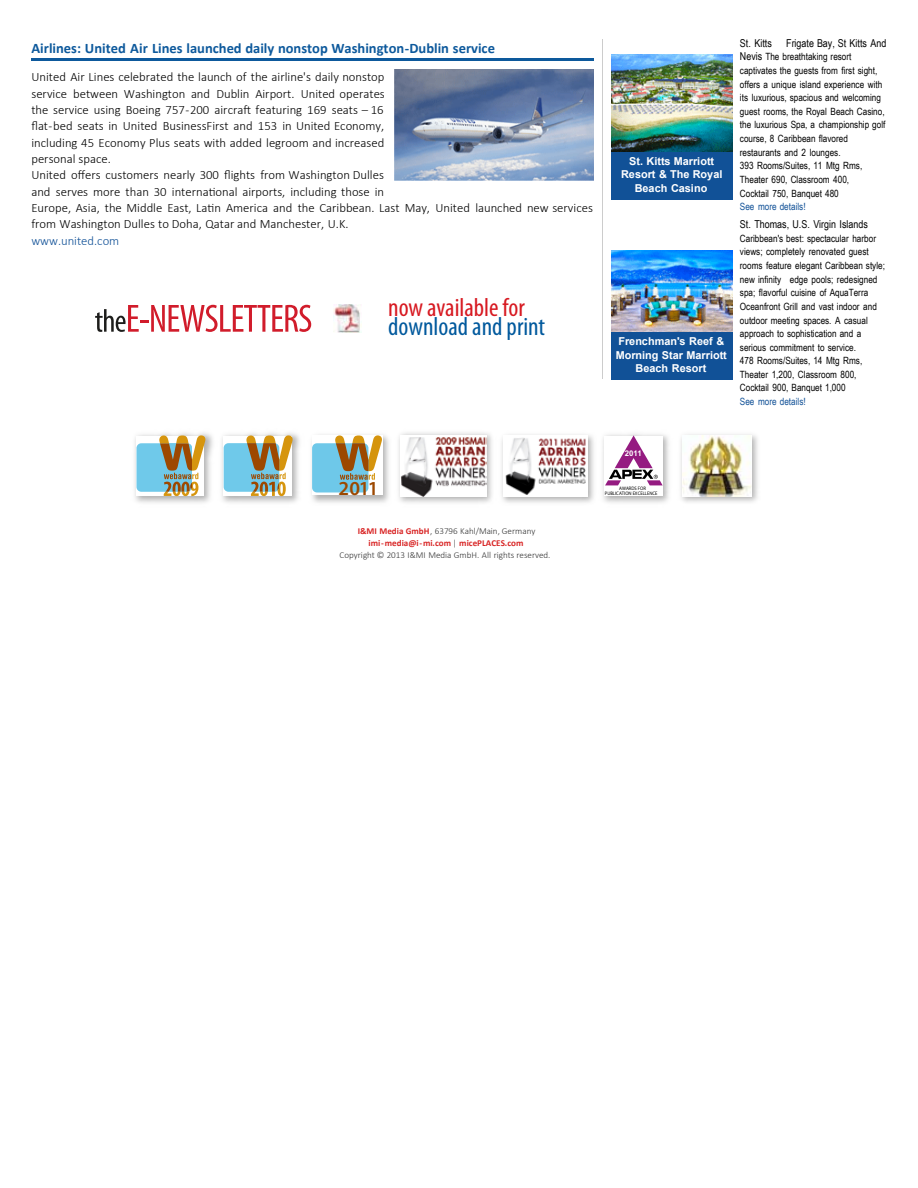
<style>
.page{position:relative;width:918px;height:1188px;background:#fff}
.page>*{position:absolute;margin:0;border:0;box-sizing:border-box;transform-origin:0 0}
.t1{font:condensed 25.95px "Myriad Pro";color:#00599d}
.t2{font:condensed 25.95px "Myriad Pro";color:#d71921}
.t3{font:600 19.95px "Myriad Pro";color:#9c4800}
.t4{font:700 14.55px "Calibri";color:#0d599c}
.t5{font:300 12.75px/16.4px "Calibri";color:#000}
.t6{font:300 12.75px "Calibri";color:#115197}
.t7{font:700 10.95px/13.6px "Arial";color:#fff;text-align:center}
.t8{font:10.95px "Arial Narrow";color:#000}
.t9{font:10.05px/13.6px "Arial Narrow";color:#000}
.t10{font:10.05px "Arial Narrow";color:#115197}
.t11{font:300 9px/11.9px "Calibri";color:#333;text-align:center}
.t12{font:700 7.8px "Arial";color:#fff}
.t13{font:4.95px/5.2px "Courier";color:#000;text-align:center;scale:.94 1}
.s1{font-size:10.95px}
.s2{font-weight:700;color:#d82424}
</style>
<div class="page">
<img style="left:134px;top:432px;width:460px;height:71px">
<svg style="left:136px;top:435px;width:69px;height:61px"></svg>
<img style="left:401px;top:435px;width:85px;height:61px">
<svg style="left:224px;top:435px;width:69px;height:61px"></svg>
<svg style="left:312px;top:435px;width:70px;height:59px"></svg>
<img style="left:503px;top:435px;width:84px;height:61px">
<img style="left:602px;top:433px;width:67px;height:70px">
<div style="left:604px;top:436px;width:59px;height:60px;background:#fff"></div>
<svg style="left:605px;top:435px;width:58px;height:50px"></svg>
<img style="left:680px;top:434px;width:78px;height:68px">
<img style="left:682px;top:435px;width:69px;height:61px">
<hr style="left:32px;top:58px;width:562px;height:3px;background:#0d599c">
<hr style="left:602px;top:40px;width:1px;height:339px;background:#ccc">
<img style="left:394px;top:70px;width:200px;height:111px">
<div style="left:611px;top:151px;width:122px;height:48px;background:#115197"></div>
<img style="left:611px;top:55px;width:122px;height:96px">
<div style="left:611px;top:332px;width:122px;height:48px;background:#115197"></div>
<img style="left:611px;top:251px;width:122px;height:81px">
<img style="left:333px;top:304px;width:29px;height:29px">
<svg style="left:95px;top:305px;width:216px;height:27px"></svg>
<h3 class="t4" style="left:32px;top:39px;width:465px">Airlines: United Air Lines launched daily nonstop Washington-Dublin service</h3>
<p class="t5" style="left:31px;top:69px;width:563px">United Air Lines celebrated the launch of the airline's daily nonstop<br>service between Washington and Dublin Airport. United operates<br>the service using Boeing 757-200 aircraft featuring 169 seats – 16<br>flat-bed seats in United BusinessFirst and 153 in United Economy,<br>including 45 Economy Plus seats with added legroom and increased<br>personal space.<br>United offers customers nearly 300 flights from Washington Dulles<br>and serves more than 30 international airports, including those in<br>Europe, Asia, the Middle East, Latin America and the Caribbean. Last May, United launched new services from Washington Dulles to Doha, Qatar and Manchester, U.K.</p>
<p class="t6" style="left:31px;top:233px;width:89px">www.united.com</p>
<h1 class="t2" style="left:388px;top:292px;width:138px">now available for</h1>
<h1 class="t1" style="left:388px;top:311px;width:158px">download and print</h1>
<p class="t7" style="left:621px;top:154px;width:103px">St. Kitts Marriott<br>Resort &amp; The Royal<br>Beach Casino</p>
<p class="t7" style="left:616px;top:335px;width:113px">Frenchman's Reef &amp;<br>Morning Star Marriott<br>Beach Resort</p>
<p class="t8" style="left:740px;top:35px;width:33px">St. Kitts</p>
<p class="t8" style="left:786px;top:35px;width:102px">Frigate Bay, St Kitts And</p>
<p class="t9" style="left:740px;top:50px;width:147px"><span class="s1">Nevis</span> The breathtaking resort captivates the guests from first sight, offers a unique island experience with its luxurious, spacious and welcoming guest rooms, the Royal Beach Casino, the luxurious Spa, a championship golf course, 8 Caribbean flavored restaurants and 2 lounges.<br>393 Rooms/Suites, 11 Mtg Rms, Theater 690, Classroom 400,<br>Cocktail 750, Banquet 480</p>
<p class="t10" style="left:740px;top:199px;width:67px">See more details!</p>
<p class="t8" style="left:740px;top:216px;width:129px">St. Thomas, U.S. Virgin Islands</p>
<p class="t9" style="left:740px;top:231px;width:147px">Caribbean's best: spectacular harbor views; completely renovated guest rooms feature elegant Caribbean style; new infinity edge pools; redesigned spa; flavorful cuisine of AquaTerra Oceanfront Grill and vast indoor and outdoor meeting spaces. A casual approach to sophistication and a serious commitment to service.<br>478 Rooms/Suites, 14 Mtg Rms, Theater 1,200, Classroom 800,</p>
<p class="t9" style="left:740px;top:380px;width:107px">Cocktail 900, Banquet 1,000</p>
<p class="t10" style="left:740px;top:394px;width:67px">See more details!</p>
<p class="t12" style="left:625px;top:448px;width:18px">2011</p>
<h2 class="t3" style="left:339px;top:475px;width:41px">2011</h2>
<p class="t13" style="left:605px;top:486px;width:58px">AWARDS FOR<br>PUBLICATION EXCELLENCE</p>
<p class="t11" style="left:340px;top:525px;width:212px"><span class="s2">I&amp;MI Media GmbH</span>, 63796 Kahl/Main, Germany <span class="s2">imi-media@i-mi.com</span> | <span class="s2">micePLACES.com<br></span>Copyright © 2013 I&amp;MI Media GmbH. All rights reserved.</p>
</div>
